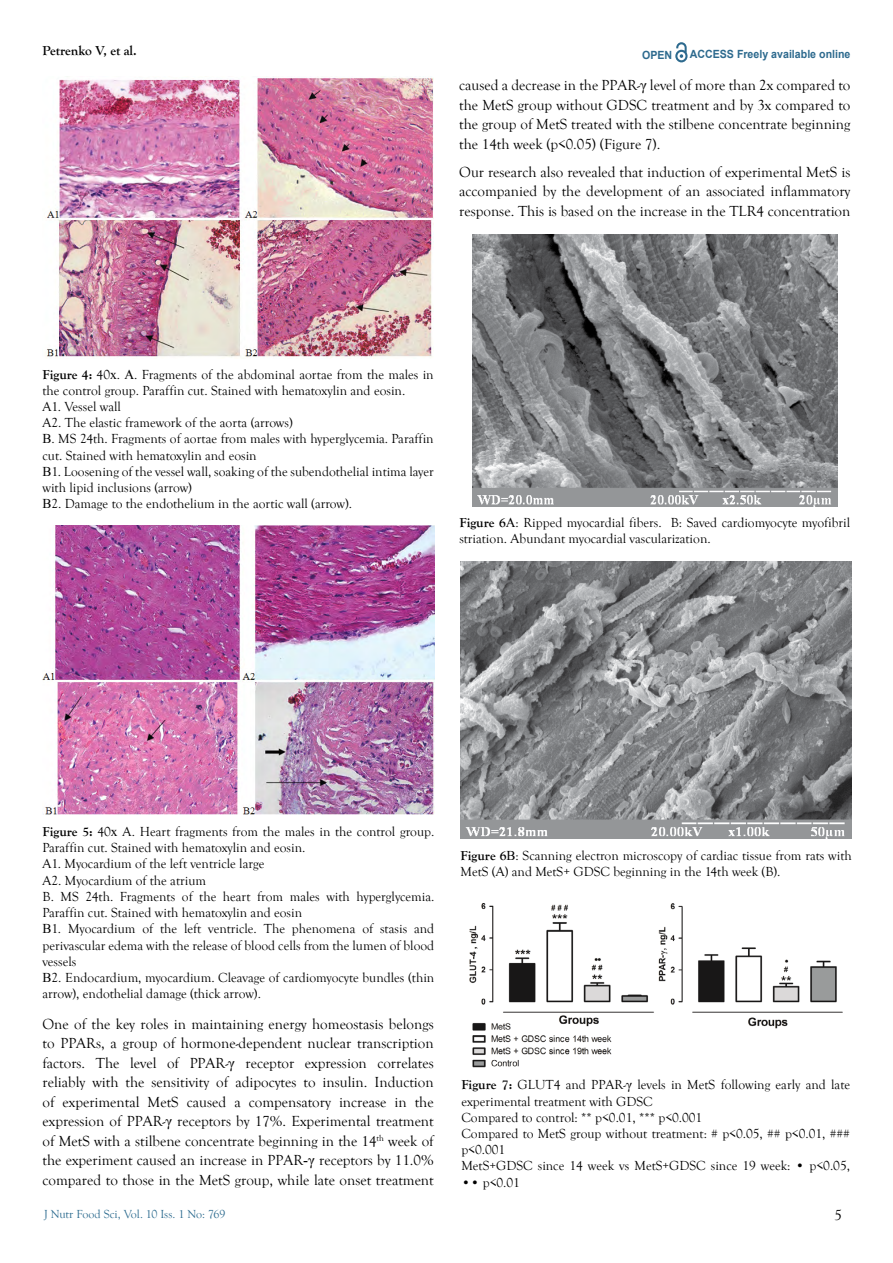
<style>
.page{position:relative;width:893px;height:1263px;background:#fff}
.page>*{position:absolute;margin:0;border:0;box-sizing:border-box;transform-origin:0 0}
.t1{font:15px/19.5px "Goudy Old Style T";color:#000;text-align:justify}
.t2{font:13.5px/16.2px "Goudy Old Style T";color:#000}
.t3{font:700 13.5px "Goudy Old Style T";letter-spacing:-.005em;color:#000}
.t4{font:12px "Goudy Old Style T";color:#2c6b8f}
.t5{font:700 11.25px "Arial";color:#2d6a8e;scale:.94 1}
.s1{font-family:"Times New Roman"}
.s2{font-weight:700}
</style>
<div class="page">
<svg style="left:675px;top:43px;width:12px;height:19px"></svg>
<img style="left:45px;top:78px;width:389px;height:280px">
<img style="left:43px;top:525px;width:391px;height:290px">
<img style="left:469px;top:903px;width:374px;height:165px">
<img style="left:473px;top:235px;width:364px;height:272px">
<img style="left:461px;top:561px;width:391px;height:278px">
<p class="t3" style="left:43px;top:43px;width:96px">Petrenko V, et al.</p>
<p class="t5" style="left:642px;top:47px;width:34px">OPEN</p>
<p class="t5" style="left:690px;top:46px;width:172px">ACCESS Freely available online</p>
<p class="t1" style="left:459px;top:76px;width:393px">caused a decrease in the PPAR-<span class="s1">γ</span> level of more than 2x compared to the MetS group without GDSC treatment and by 3x compared to the group of MetS treated with the stilbene concentrate beginning the 14th week (p&lt;0.05) (Figure 7).</p>
<p class="t1" style="left:459px;top:163px;width:393px">Our research also revealed that induction of experimental MetS is accompanied by the development of an associated inflammatory response. This is based on the increase in the TLR4 concentration</p>
<p class="t2" style="left:43px;top:366px;width:393px"><span class="s2">Figure 4:</span> 40<span class="s1">х</span>. <span class="s1">А</span>. Fragments of the abdominal aortae from the males in the control group. Paraffin cut. Stained with hematoxylin and eosin.<br>A1. Vessel wall<br>A2. The elastic framework of the aorta (arrows)<br><span class="s1">В</span>. MS 24th. Fragments of aortae from males with hyperglycemia. Paraffin cut. Stained with hematoxylin and eosin<br><span class="s1">В</span>1. Loosening of the vessel wall, soaking of the subendothelial intima layer with lipid inclusions (arrow)<br><span class="s1">В</span>2. Damage to the endothelium in the aortic wall (arrow).</p>
<p class="t2" style="left:459px;top:515px;width:392px"><span class="s2">Figure 6</span><span class="s1">А</span>: Ripped myocardial fibers. B: Saved cardiomyocyte myofibril striation. Abundant myocardial vascularization.</p>
<p class="t2" style="left:43px;top:824px;width:393px"><span class="s2">Figure 5:</span> 40<span class="s1">х</span> A. Heart fragments from the males in the control group.<br>Paraffin cut. Stained with hematoxylin and eosin.<br>A1. Myocardium of the left ventricle large<br>A2. Myocardium of the atrium<br>B. MS 24th. Fragments of the heart from males with hyperglycemia.<br>Paraffin cut. Stained with hematoxylin and eosin<br><span class="s1">В</span>1. Myocardium of the left ventricle. The phenomena of stasis and perivascular edema with the release of blood cells from the lumen of blood vessels<br><span class="s1">В</span>2. Endocardium, myocardium. Cleavage of cardiomyocyte bundles (thin arrow), endothelial damage (thick arrow).</p>
<p class="t1" style="left:43px;top:1014px;width:393px">One of the key roles in maintaining energy homeostasis belongs to PPARs, a group of hormone-dependent nuclear transcription factors. The level of PPAR-<span class="s1">γ</span> receptor expression correlates reliably with the sensitivity of adipocytes to insulin. Induction of experimental MetS caused a compensatory increase in the expression of PPAR-<span class="s1">γ</span> receptors by 17%. Experimental treatment of MetS with a stilbene concentrate beginning in the 14<sup>th</sup> week of the experiment caused an increase in PPAR<span class="s1">-γ</span> receptors by 11.0% compared to those in the MetS group, while late onset treatment</p>
<p class="t4" style="left:44px;top:1207px;width:183px">J Nutr Food Sci, Vol. 10 Iss. 1 No: 769</p>
<p class="t2" style="left:461px;top:847px;width:393px"><span class="s2">Figure 6</span><span class="s1">B</span>: Scanning electron microscopy of cardiac tissue from rats with<br>MetS (A) and MetS+ GDSC beginning in the 14th week (B).</p>
<p class="t2" style="left:461px;top:1077px;width:390px"><span class="s2">Figure 7:</span> GLUT4 and PPAR-<span class="s1">γ</span> levels in MetS following early and late experimental treatment with GDSC<br>Compared to control: ** p&lt;0.01, *** p&lt;0.001<br>Compared to MetS group without treatment: # p&lt;0.05, ## p&lt;0.01, ### p&lt;0.001<br>MetS+GDSC since 14 week vs MetS+GDSC since 19 week: • p&lt;0.05,</p>
<p class="t2" style="left:461px;top:1174px;width:60px">•• p&lt;0.01</p>
<p class="t1" style="left:834px;top:1206px;width:9px">5</p>
</div>
